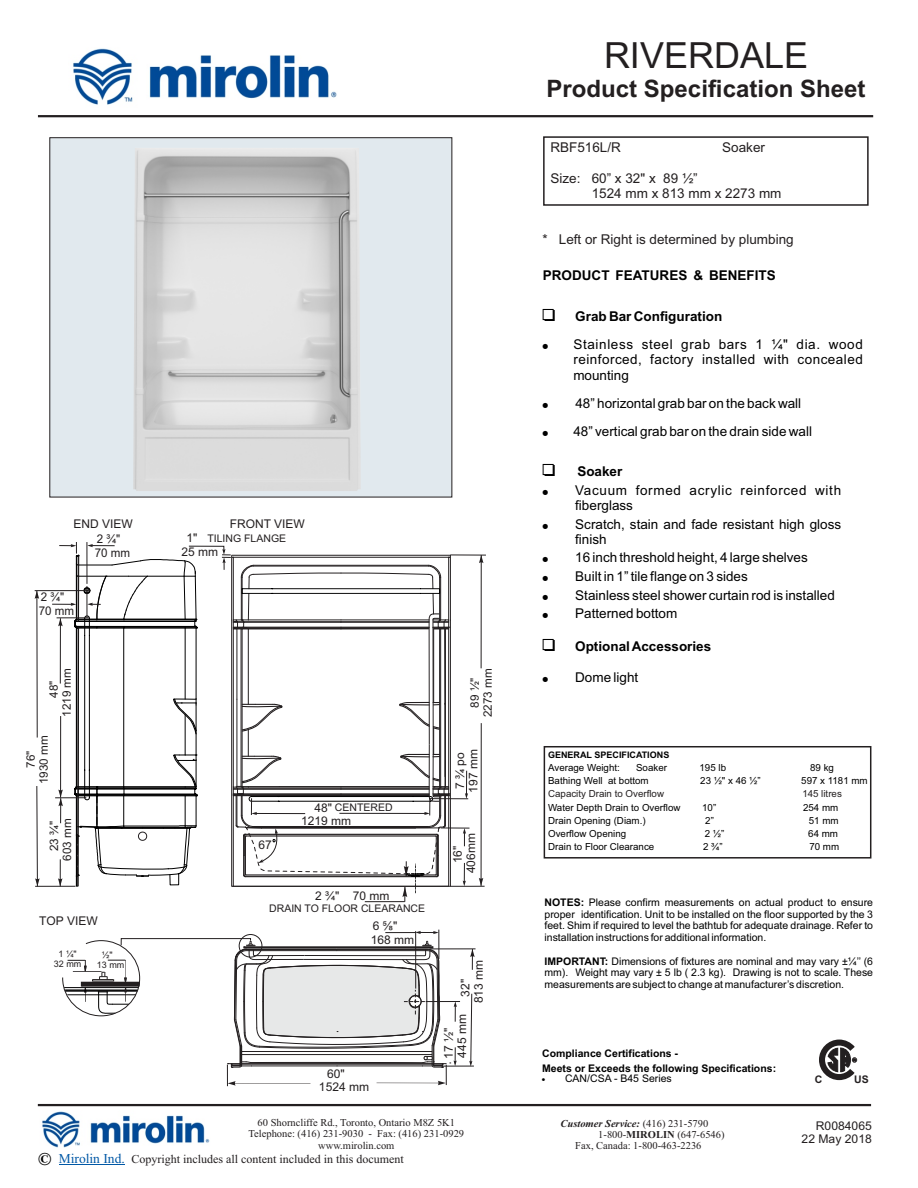
<style>
.page{position:relative;width:918px;height:1188px;background:#fff}
.page>*{position:absolute;margin:0;border:0;box-sizing:border-box;transform-origin:0 0}
.t1{font:36px "Arial";color:#231f20}
.t2{font:700 24px "Arial";color:#231f20}
.t3{font:13.5px/15.1px "Arial";color:#000}
.t4{font:13.5px/15.1px "Arial";color:#231f20}
.t5{font:700 13.5px "Arial";color:#000}
.t6{font:13.5px/15.1px "Arial";letter-spacing:.05em;color:#000}
.t7{font:12px/13.4px "Arial";color:#231f20}
.t8{font:12px "Times New Roman";color:#231f20}
.t9{font:12px/13.5px "Arial";color:#231f20;scale:.96 1}
.t10{font:11.7px/13px "Arial";color:#231f20;text-align:center}
.t11{font:10.5px/11.7px "Arial";color:#000;text-align:justify}
.t12{font:10.5px/11.7px "Times New Roman";color:#231f20;text-align:center}
.t13{font:700 10.5px/14.1px "Arial";color:#000}
.t14{font:10.5px "Arial";color:#231f20}
.t15{font:italic 700 10.5px "Times New Roman";color:#231f20}
.t16{font:700 10.5px "Arial";color:#231f20}
.t17{font:9.75px "Arial";color:#000}
.t18{font:9.75px "Arial";color:#231f20}
.t19{font:700 9px "Arial";color:#000}
.t20{font:9px/10.1px "Arial";color:#231f20}
.s1{font-size:12px}
.s2{font-weight:700;font-size:18px;color:#000}
.s3{font-size:13.5px;color:#0058a6}
.s4{font-weight:700}
.s5{font-weight:400;font-style:normal}
</style>
<div class="page">
<hr style="left:38px;top:1104px;width:833px;height:2px;background:#231f20">
<hr style="left:38px;top:115px;width:835px;height:2px;background:#231f20">
<img style="left:73px;top:48px;width:264px;height:57px">
<img style="left:42px;top:1111px;width:168px;height:37px">
<div style="left:543px;top:136px;width:326px;height:70px;border:2px solid #231f20"></div>
<hr style="left:35px;top:886px;width:41px;height:1px;background:#231f20">
<svg style="left:35px;top:786px;width:5px;height:101px"></svg>
<hr style="left:37px;top:591px;width:1px;height:147px;background:#231f20">
<svg style="left:35px;top:591px;width:4px;height:8px"></svg>
<hr style="left:35px;top:590px;width:56px;height:1px;background:#231f20">
<hr style="left:59px;top:1164px;width:66px;height:1px;background:#0058a6">
<div style="left:49px;top:137px;width:403px;height:360px;background:#e1e9ee"></div>
<img style="left:133px;top:148px;width:228px;height:343px">
<svg style="left:52px;top:542px;width:820px;height:544px"></svg>
<p class="t7" style="left:74px;top:518px;width:61px">END VIEW</p>
<p class="t9" style="left:39px;top:591px;width:38px">2 ¾"<br>70 mm</p>
<p class="t9" style="left:95px;top:533px;width:38px">2 ¾"<br>70 mm</p>
<p class="t7" style="left:230px;top:518px;width:77px">FRONT VIEW</p>
<p class="t14" style="left:187px;top:535px;width:101px"><span class="s1">1"</span> TILING FLANGE</p>
<p class="t7" style="left:182px;top:546px;width:38px">25 mm</p>
<p class="t10" style="left:48px;top:717px;width:50px;rotate:-90deg">48"<br>1219 mm</p>
<p class="t10" style="left:469px;top:717px;width:50px;rotate:-90deg">89 ½"<br>2273 mm</p>
<p class="t7" style="left:454px;top:793px;width:45px;rotate:-90deg">7 ¾ po<br>197 mm</p>
<p class="t7" style="left:301px;top:802px;width:52px;text-align:center">48"<br>1219 mm</p>
<p class="t10" style="left:25px;top:784px;width:50px;rotate:-90deg">76"<br>1930 mm</p>
<p class="t14" style="left:335px;top:804px;width:59px">CENTERED</p>
<p class="t10" style="left:49px;top:861px;width:44px;rotate:-90deg">23 ¾"<br>603 mm</p>
<p class="t7" style="left:452px;top:873px;width:42px;text-align:center;rotate:-90deg">16"<br>406mm</p>
<p class="t7" style="left:259px;top:839px;width:15px">67</p>
<p class="t7" style="left:39px;top:915px;width:60px">TOP VIEW</p>
<p class="t20" style="left:54px;top:950px;width:29px;text-align:center">1 ¼"<br>32 mm</p>
<p class="t20" style="left:97px;top:950px;width:29px;text-indent:5px">½"<br>13 mm</p>
<p class="t7" style="left:315px;top:890px;width:76px">2 ¾" 70 mm</p>
<p class="t14" style="left:269px;top:904px;width:157px">DRAIN TO FLOOR CLEARANCE</p>
<p class="t7" style="left:371px;top:920px;width:45px">6 ⅝"<br>168 mm</p>
<p class="t7" style="left:319px;top:1068px;width:52px;text-indent:8px">60"<br>1524 mm</p>
<p class="t7" style="left:460px;top:1003px;width:45px;text-indent:7px;rotate:-90deg">32"<br>813 mm</p>
<p class="t7" style="left:443px;top:1059px;width:46px;rotate:-90deg">17 ½"<br>445 mm</p>
<p class="t12" style="left:249px;top:1117px;width:217px">60 Shorncliffe Rd., Toronto, Ontario M8Z 5K1<br>Telephone: (416) 231-9030 - Fax: (416) 231-0929 www.mirolin.com</p>
<p class="t8" style="left:38px;top:1154px;width:367px"><span class="s2">©</span> <span class="s3">Mirolin Ind.</span> Copyright includes all content included in this document</p>
<h1 class="t1" style="left:604px;top:42px;width:206px">RIVERDALE</h1>
<h2 class="t2" style="left:547px;top:80px;width:320px">Product Specification Sheet</h2>
<p class="t4" style="left:550px;top:141px;width:72px">RBF516L/R</p>
<p class="t4" style="left:722px;top:141px;width:44px">Soaker</p>
<p class="t4" style="left:592px;top:172px;width:191px;text-indent:-41px">Size: 60” x 32" x 89 ½”<br>1524 mm x 813 mm x 2273 mm</p>
<p class="t4" style="left:542px;top:233px;width:253px">* Left or Right is determined by plumbing</p>
<p class="t5" style="left:543px;top:270px;width:235px">PRODUCT FEATURES &amp; BENEFITS</p>
<p class="t5" style="left:575px;top:312px;width:149px">Grab Bar Configuration</p>
<p class="t3" style="left:573px;top:338px;width:291px;text-align:justify">Stainless steel grab bars 1 ¼" dia. wood reinforced, factory installed with concealed mounting</p>
<p class="t3" style="left:573px;top:390px;width:240px;line-height:28px">48” horizontal grab bar on the back wall<br>48” vertical grab bar on the drain side wall</p>
<p class="t5" style="left:577px;top:466px;width:47px">Soaker</p>
<p class="t6" style="left:575px;top:484px;width:267px">Vacuum formed acrylic reinforced with fiberglass</p>
<p class="t3" style="left:575px;top:517px;width:267px">Scratch, stain and fade resistant high gloss finish</p>
<p class="t3" style="left:575px;top:549px;width:261px;line-height:18.6px">16 inch threshold height, 4 large shelves Built in 1” tile flange on 3 sides<br>Stainless steel shower curtain rod is installed Patterned bottom</p>
<p class="t5" style="left:575px;top:641px;width:138px">Optional Accessories</p>
<p class="t3" style="left:575px;top:671px;width:65px">Dome light</p>
<p class="t19" style="left:548px;top:752px;width:123px">GENERAL SPECIFICATIONS</p>
<p class="t17" style="left:548px;top:764px;width:73px">Average Weight:</p>
<p class="t17" style="left:636px;top:764px;width:32px">Soaker</p>
<p class="t17" style="left:700px;top:764px;width:28px">195 lb</p>
<p class="t17" style="left:810px;top:764px;width:25px">89 kg</p>
<p class="t17" style="left:548px;top:777px;width:102px">Bathing Well at bottom</p>
<p class="t17" style="left:700px;top:777px;width:62px">23 ½" x 46 ½”</p>
<p class="t17" style="left:801px;top:777px;width:68px">597 x 1181 mm</p>
<p class="t18" style="left:548px;top:790px;width:117px">Capacity Drain to Overflow</p>
<p class="t18" style="left:802px;top:790px;width:41px">145 litres</p>
<p class="t17" style="left:548px;top:803px;width:134px">Water Depth Drain to Overflow</p>
<p class="t17" style="left:702px;top:803px;width:16px">10”</p>
<p class="t17" style="left:803px;top:803px;width:37px">254 mm</p>
<p class="t17" style="left:548px;top:816px;width:99px">Drain Opening (Diam.)</p>
<p class="t17" style="left:705px;top:816px;width:10px">2”</p>
<p class="t17" style="left:809px;top:816px;width:31px">51 mm</p>
<p class="t17" style="left:548px;top:830px;width:80px">Overflow Opening</p>
<p class="t17" style="left:705px;top:830px;width:21px">2 ½”</p>
<p class="t17" style="left:808px;top:830px;width:31px">64 mm</p>
<p class="t17" style="left:548px;top:843px;width:108px">Drain to Floor Clearance</p>
<p class="t17" style="left:703px;top:843px;width:21px">2 ¾”</p>
<p class="t17" style="left:809px;top:843px;width:31px">70 mm</p>
<p class="t11" style="left:545px;top:897px;width:330px"><span class="s4">NOTES:</span> Please confirm measurements on actual product to ensure proper identification. Unit to be installed on the floor supported by the 3 feet. Shim if required to level the bathtub for adequate drainage. Refer to installation instructions for additional information.</p>
<p class="t11" style="left:545px;top:956px;width:330px"><span class="s4">IMPORTANT:</span> Dimensions of fixtures are nominal and may vary ±¼’’ (6 mm). Weight may vary ± 5 lb ( 2.3 kg). Drawing is not to scale. These measurements are subject to change at manufacturer’s discretion.</p>
<p class="t13" style="left:542px;top:1048px;width:235px">Compliance Certifications -<br>Meets or Exceeds the following Specifications:</p>
<p class="t11" style="left:565px;top:1074px;width:108px">CAN/CSA - B45 Series</p>
<p class="t15" style="left:561px;top:1120px;width:149px">Customer Service: <span class="s5">(416) 231-5790</span></p>
<p class="t12" style="left:598px;top:1130px;width:128px">1-800-<span class="s4">MIROLIN</span> (647-6546)</p>
<p class="t12" style="left:575px;top:1141px;width:128px">Fax, Canada: 1-800-463-2236</p>
<p class="t16" style="left:815px;top:1075px;width:9px">C</p>
<p class="t16" style="left:854px;top:1076px;width:16px">US</p>
<p class="t7" style="left:802px;top:1120px;width:72px;text-align:right">R0084065<br>22 May 2018</p>
</div>
